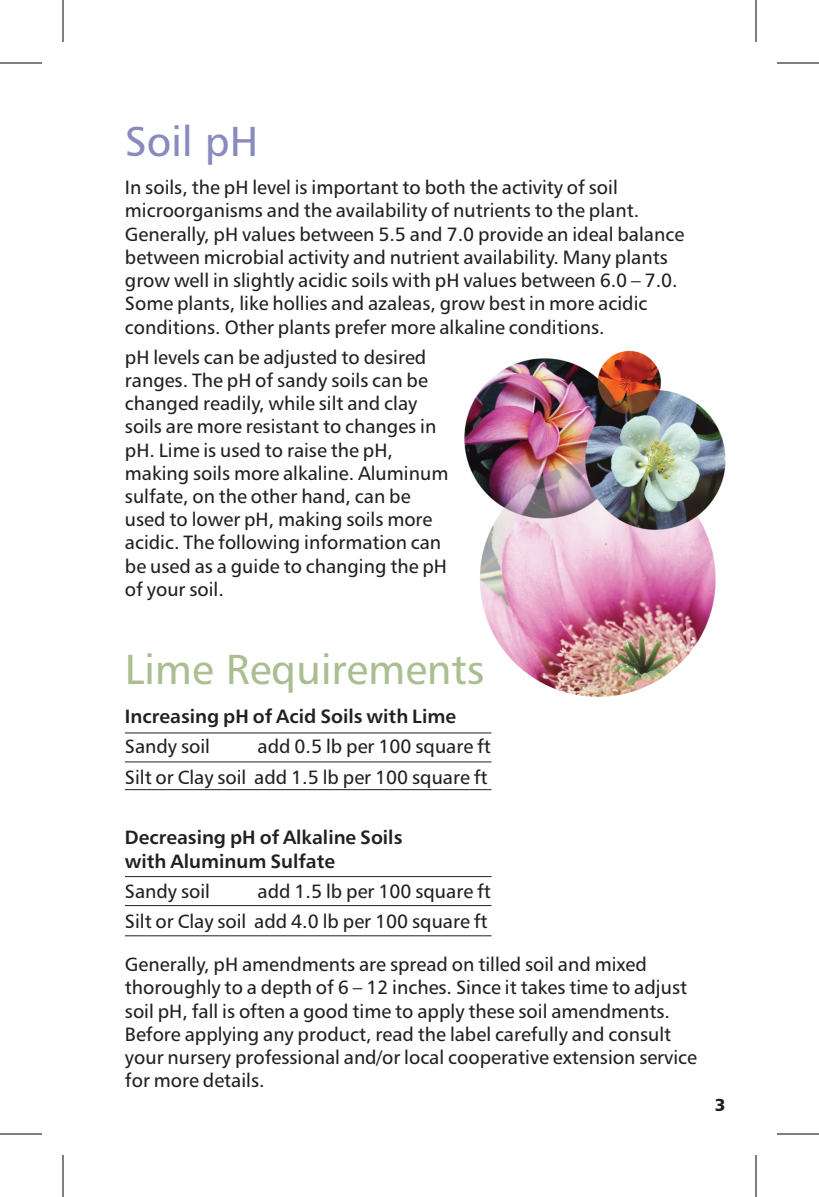
<style>
.page{position:relative;width:819px;height:1197px;background:#fff}
.page>*{position:absolute;margin:0;border:0;box-sizing:border-box;transform-origin:0 0}
.t1{font:42px "Humanist 777 BT Roman B";color:#abbe92}
.t2{font:42px "Humanist 777 BT Roman B";color:#898abe}
.t3{font:19.25px/23.3px "Humanist 777 BT Roman B";color:#231f20}
.t4{font:19.25px/23.4px "Humanist 777 BT Bold B";color:#231f20}
.t5{font:17.5px "Humanist 777 BT Black B";color:#231f20}
</style>
<div class="page">
<img style="left:464px;top:350px;width:262px;height:347px">
<hr style="left:125px;top:762px;width:367px;height:1px;background:#231f20">
<hr style="left:125px;top:789px;width:367px;height:1px;background:#231f20">
<hr style="left:125px;top:733px;width:367px;height:1px;background:#231f20">
<hr style="left:125px;top:905px;width:367px;height:1px;background:#231f20">
<hr style="left:125px;top:936px;width:367px;height:1px;background:#231f20">
<hr style="left:125px;top:876px;width:367px;height:1px;background:#231f20">
<hr style="left:0;top:1134px;width:42px;height:1px;background:#000">
<hr style="left:63px;top:1155px;width:1px;height:42px;background:#000">
<hr style="left:0;top:63px;width:42px;height:1px;background:#000">
<hr style="left:63px;top:0;width:1px;height:42px;background:#000">
<hr style="left:777px;top:63px;width:42px;height:1px;background:#000">
<hr style="left:756px;top:0;width:1px;height:42px;background:#000">
<hr style="left:777px;top:1134px;width:42px;height:1px;background:#000">
<hr style="left:756px;top:1155px;width:1px;height:42px;background:#000">
<h1 class="t2" style="left:125px;top:124px;width:135px">Soil pH</h1>
<p class="t3" style="left:125px;top:178px;width:561px">In soils, the pH level is important to both the activity of soil microorganisms and the availability of nutrients to the plant.<br>Generally, pH values between 5.5 and 7.0 provide an ideal balance between microbial activity and nutrient availability. Many plants grow well in slightly acidic soils with pH values between 6.0 – 7.0.<br>Some plants, like hollies and azaleas, grow best in more acidic conditions. Other plants prefer more alkaline conditions.</p>
<p class="t3" style="left:125px;top:347px;width:325px">pH levels can be adjusted to desired ranges. The pH of sandy soils can be changed readily, while silt and clay soils are more resistant to changes in pH. Lime is used to raise the pH, making soils more alkaline. Aluminum sulfate, on the other hand, can be used to lower pH, making soils more acidic. The following information can be used as a guide to changing the pH of your soil.</p>
<h1 class="t1" style="left:125px;top:652px;width:361px">Lime Requirements</h1>
<p class="t4" style="left:125px;top:706px;width:333px">Increasing pH of Acid Soils with Lime</p>
<p class="t3" style="left:125px;top:737px;width:87px">Sandy soil</p>
<p class="t3" style="left:125px;top:733px;width:368px;line-height:30.1px;text-align:right">add 0.5 lb per 100 square ft<br>Silt or Clay soil add 1.5 lb per 100 square ft</p>
<p class="t4" style="left:125px;top:828px;width:279px">Decreasing pH of Alkaline Soils with Aluminum Sulfate</p>
<p class="t3" style="left:125px;top:881px;width:87px">Sandy soil</p>
<p class="t3" style="left:125px;top:878px;width:368px;line-height:30.1px;text-align:right">add 1.5 lb per 100 square ft<br>Silt or Clay soil add 4.0 lb per 100 square ft</p>
<p class="t3" style="left:125px;top:955px;width:574px">Generally, pH amendments are spread on tilled soil and mixed thoroughly to a depth of 6 – 12 inches. Since it takes time to adjust soil pH, fall is often a good time to apply these soil amendments.<br>Before applying any product, read the label carefully and consult your nursery professional and/or local cooperative extension service for more details.</p>
<p class="t5" style="left:715px;top:1098px;width:12px">3</p>
</div>
